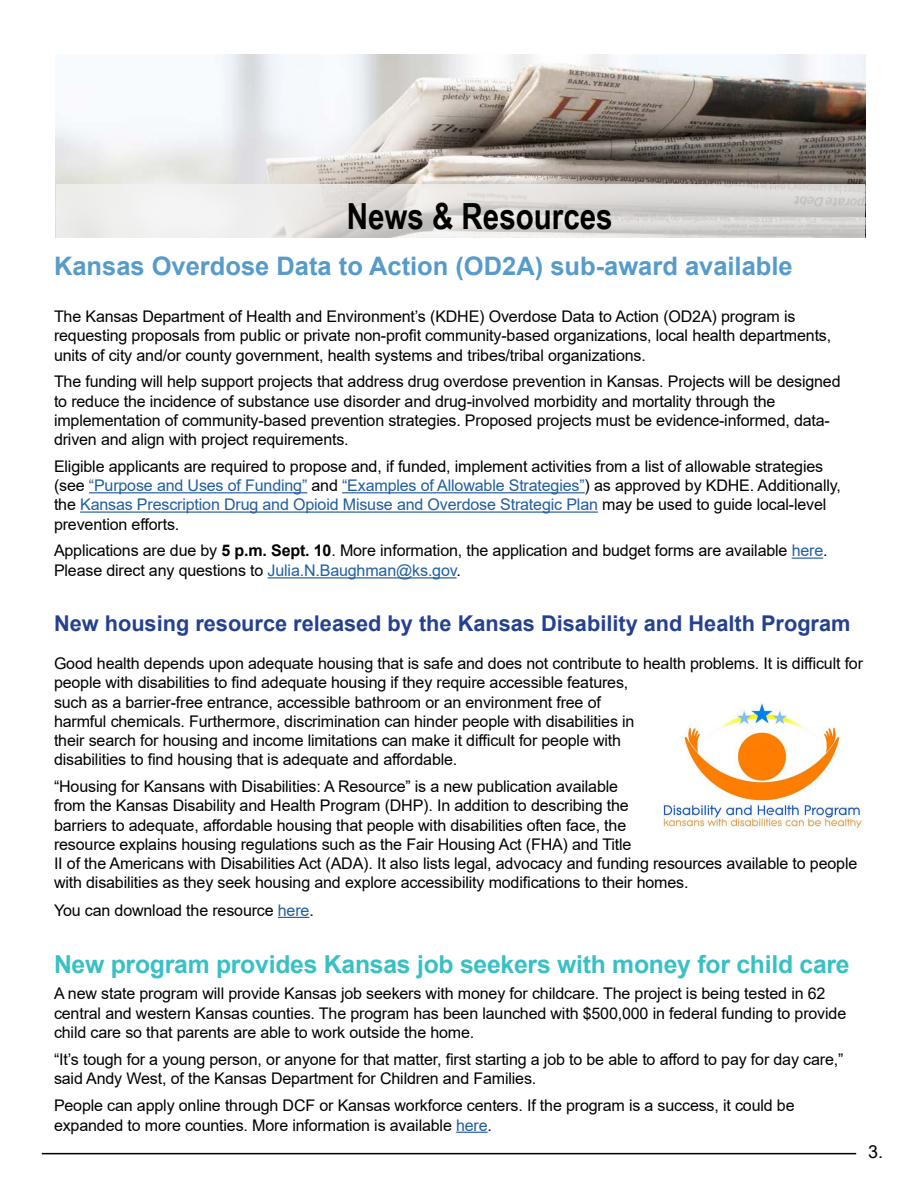
<style>
.page{position:relative;width:918px;height:1188px;background:#fff}
.page>*{position:absolute;margin:0;border:0;box-sizing:border-box;transform-origin:0 0}
.t1{font:700 36px "Arial Narrow";color:#000}
.t2{font:700 25.5px "Arial";color:#569bc9}
.t3{font:700 24.75px "Arial";letter-spacing:-.01em;color:#39c0c3}
.t4{font:700 21.75px "Arial";color:#25408f}
.t5{font:18px "Arial";color:#000}
.t6{font:16.05px/19.2px "Arial";letter-spacing:-.01em;color:#000}
.s1{color:#215e9e}
.s2{font-weight:700}
</style>
<div class="page">
<hr style="left:42px;top:1153px;width:814px;height:1px;background:#000">
<img style="left:55px;top:54px;width:810px;height:183px">
<div style="left:56px;top:184px;width:809px;height:54px;background:#f3f3f3;opacity:.75"></div>
<hr style="left:89px;top:492px;width:218px;height:1px;background:#215e9e">
<hr style="left:342px;top:492px;width:243px;height:1px;background:#215e9e">
<hr style="left:80px;top:511px;width:518px;height:2px;background:#215e9e">
<hr style="left:792px;top:558px;width:31px;height:1px;background:#215e9e">
<hr style="left:268px;top:577px;width:189px;height:1px;background:#215e9e">
<hr style="left:278px;top:917px;width:31px;height:1px;background:#215e9e">
<hr style="left:456px;top:1132px;width:32px;height:1px;background:#215e9e">
<img style="left:663px;top:703px;width:201px;height:127px">
<h1 class="t1" style="left:347px;top:189px;width:267px">News &amp; Resources</h1>
<h2 class="t2" style="left:54px;top:249px;width:740px">Kansas Overdose Data to Action (OD2A) sub-award available</h2>
<p class="t6" style="left:54px;top:307px;width:779px">The Kansas Department of Health and Environment’s (KDHE) Overdose Data to Action (OD2A) program is requesting proposals from public or private non-profit community-based organizations, local health departments, units of city and/or county government, health systems and tribes/tribal organizations.</p>
<p class="t6" style="left:54px;top:372px;width:788px">The funding will help support projects that address drug overdose prevention in Kansas. Projects will be designed to reduce the incidence of substance use disorder and drug-involved morbidity and mortality through the implementation of community-based prevention strategies. Proposed projects must be evidence-informed, data&shy;driven and align with project requirements.</p>
<p class="t6" style="left:54px;top:457px;width:788px">Eligible applicants are required to propose and, if funded, implement activities from a list of allowable strategies (see <span class="s1">“Purpose and Uses of Funding”</span> and <span class="s1">“Examples of Allowable Strategies”</span>) as approved by KDHE. Additionally, the <span class="s1">Kansas Prescription Drug and Opioid Misuse and Overdose Strategic Plan</span> may be used to guide local-level prevention efforts.</p>
<p class="t6" style="left:54px;top:541px;width:775px;line-height:19.8px">Applications are due by <span class="s2">5 p.m. Sept. 10</span>. More information, the application and budget forms are available <span class="s1">here</span>.<br>Please direct any questions to <span class="s1">Julia.N.Baughman@ks.gov</span>.</p>
<h3 class="t4" style="left:54px;top:608px;width:798px">New housing resource released by the Kansas Disability and Health Program</h3>
<p class="t6" style="left:54px;top:654px;width:811px">Good health depends upon adequate housing that is safe and does not contribute to health problems. It is difficult for people with disabilities to find adequate housing if they require accessible features,<br>such as a barrier-free entrance, accessible bathroom or an environment free of<br>harmful chemicals. Furthermore, discrimination can hinder people with disabilities in<br>their search for housing and income limitations can make it difficult for people with<br>disabilities to find housing that is adequate and affordable.</p>
<p class="t6" style="left:54px;top:777px;width:805px">“Housing for Kansans with Disabilities: A Resource” is a new publication available<br>from the Kansas Disability and Health Program (DHP). In addition to describing the<br>barriers to adequate, affordable housing that people with disabilities often face, the<br>resource explains housing regulations such as the Fair Housing Act (FHA) and Title<br>II of the Americans with Disabilities Act (ADA). It also lists legal, advocacy and funding resources available to people with disabilities as they seek housing and explore accessibility modifications to their homes.</p>
<p class="t6" style="left:54px;top:900px;width:261px">You can download the resource <span class="s1">here</span>.</p>
<h3 class="t3" style="left:54px;top:947px;width:797px">New program provides Kansas job seekers with money for child care</h3>
<p class="t6" style="left:54px;top:984px;width:794px">A new state program will provide Kansas job seekers with money for childcare. The project is being tested in 62 central and western Kansas counties. The program has been launched with $500,000 in federal funding to provide child care so that parents are able to work outside the home.</p>
<p class="t6" style="left:54px;top:1049px;width:791px">“It’s tough for a young person, or anyone for that matter, first starting a job to be able to afford to pay for day care,” said Andy West, of the Kansas Department for Children and Families.</p>
<p class="t6" style="left:54px;top:1095px;width:742px;line-height:19.8px">People can apply online through DCF or Kansas workforce centers. If the program is a success, it could be expanded to more counties. More information is available <span class="s1">here</span>.</p>
<p class="t5" style="left:868px;top:1139px;width:17px">3.</p>
</div>
